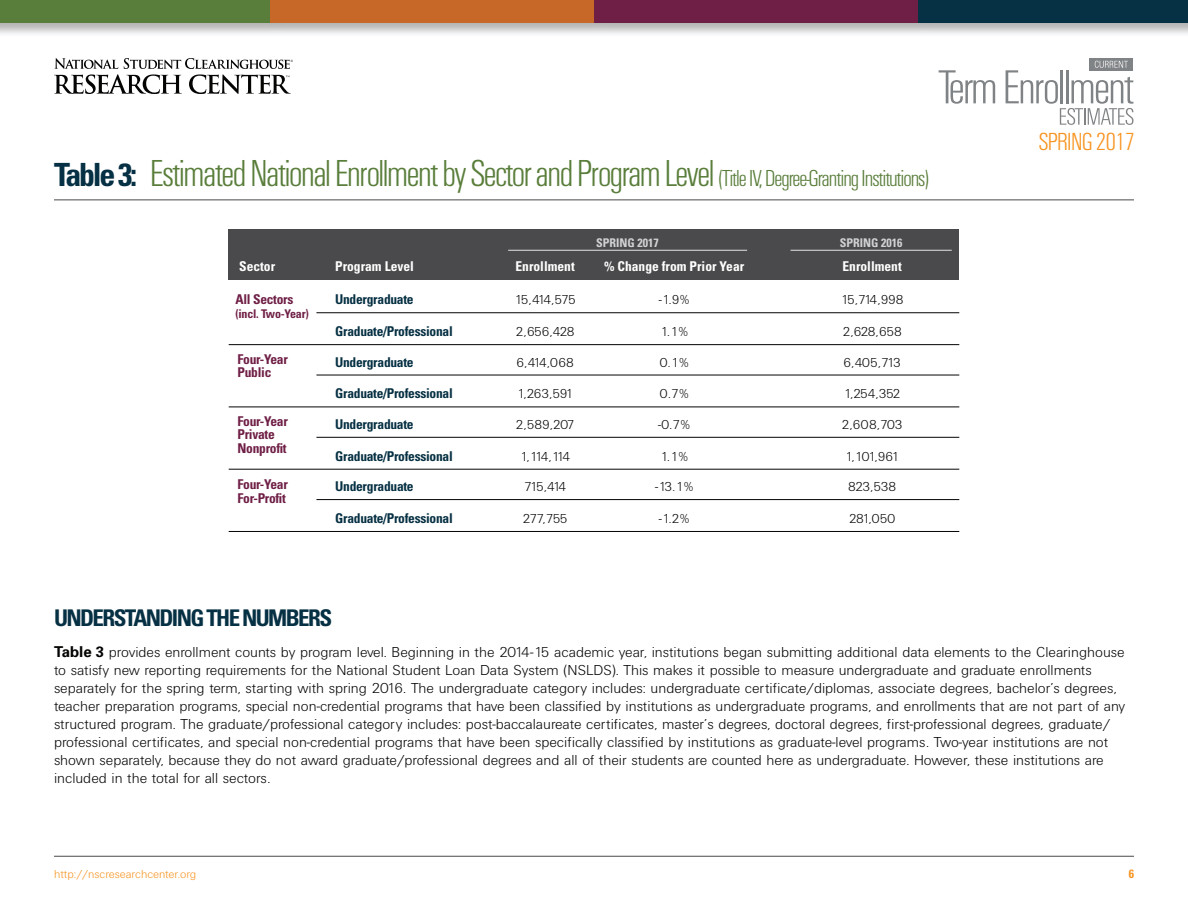
<style>
.page{position:relative;width:1188px;height:918px;background:#fff}
.page>*{position:absolute;margin:0;border:0;box-sizing:border-box;transform-origin:0 0}
.t1{font:39px "Univers Light Cond DTC";letter-spacing:-.07em;color:#597d3a}
.t2{font:25.65px "Univers Light Cond DTC";letter-spacing:-.05em;color:#f79320}
.t3{font:700 condensed 22.95px "Univers";letter-spacing:-.07em;color:#063043}
.t4{font:15px/18px "Univers Light DTC";color:#040503}
.t5{font:13.5px "Univers Light DTC";letter-spacing:-.1em;color:#040503}
.t6{font:700 condensed 13.5px "Univers";letter-spacing:-.02em;color:#063043}
.t7{font:700 condensed 13.5px/13.5px "Univers";letter-spacing:-.02em;color:#6f1f46}
.t8{font:700 condensed 13.5px "Univers";color:#fff}
.t9{font:12px "Univers Light DTC";color:#f79320}
.t10{font:700 condensed 12px "Univers";color:#d1d2d3}
.t11{font:700 condensed 12px "Univers";letter-spacing:-.02em;color:#6f1f46}
.t12{font:700 condensed 12px "Univers";color:#f79320}
.s1{font-family:"Univers";font-weight:700;font-stretch:condensed;font-size:31.95px;color:#063043}
.s2{font-size:24px}
.s3{font-family:"Univers";font-weight:700}
</style>
<div class="page">
<hr style="left:54px;top:856px;width:1080px;height:1px;background:#4a4a4c">
<svg style="left:54px;top:58px;width:239px;height:36px"></svg>
<div style="left:0;top:0;width:270px;height:23px;background:#597d3a"></div>
<div style="left:270px;top:0;width:324px;height:23px;background:#c76728"></div>
<div style="left:594px;top:0;width:324px;height:23px;background:#6f1f46"></div>
<div style="left:918px;top:0;width:270px;height:23px;background:#063043"></div>
<hr style="left:54px;top:200px;width:1080px;height:1px;background:#4a4a4c">
<svg style="left:939px;top:70px;width:56px;height:34px"></svg>
<svg style="left:1089px;top:58px;width:44px;height:3px"></svg>
<svg style="left:1006px;top:61px;width:127px;height:64px"></svg>
<div style="left:229px;top:229px;width:730px;height:51px;background:#4a4a4c"></div>
<hr style="left:316px;top:312px;width:643px;height:1px;background:#040503">
<hr style="left:229px;top:344px;width:730px;height:1px;background:#040503">
<hr style="left:316px;top:375px;width:643px;height:1px;background:#040503">
<hr style="left:229px;top:407px;width:730px;height:1px;background:#040503">
<hr style="left:316px;top:437px;width:643px;height:1px;background:#040503">
<hr style="left:229px;top:469px;width:730px;height:1px;background:#040503">
<hr style="left:316px;top:499px;width:643px;height:1px;background:#040503">
<hr style="left:229px;top:531px;width:730px;height:1px;background:#040503">
<hr style="left:508px;top:250px;width:239px;height:1px;background:#d1d2d3">
<hr style="left:791px;top:250px;width:161px;height:1px;background:#d1d2d3">
<h1 class="t1" style="left:54px;top:153px;width:877px"><span class="s1">Table 3:</span> Estimated National Enrollment by Sector and Program Level <span class="s2">(Title IV, Degree-Granting Institutions)</span></h1>
<p class="t10" style="left:596px;top:235px;width:64px">SPRING 2017</p>
<p class="t10" style="left:840px;top:235px;width:64px">SPRING 2016</p>
<p class="t8" style="left:239px;top:258px;width:38px">Sector</p>
<p class="t8" style="left:335px;top:258px;width:80px">Program Level</p>
<p class="t8" style="left:516px;top:258px;width:61px">Enrollment</p>
<p class="t8" style="left:604px;top:258px;width:142px">% Change from Prior Year</p>
<p class="t8" style="left:843px;top:258px;width:61px">Enrollment</p>
<p class="t6" style="left:335px;top:291px;width:80px">Undergraduate</p>
<p class="t5" style="left:514px;top:293px;width:63px">15,414,575</p>
<p class="t5" style="left:659px;top:293px;width:32px">-1.9%</p>
<p class="t5" style="left:840px;top:293px;width:65px">15,714,998</p>
<p class="t6" style="left:335px;top:323px;width:119px">Graduate/Professional</p>
<p class="t5" style="left:516px;top:324px;width:61px">2,656,428</p>
<p class="t5" style="left:660px;top:324px;width:29px">1.1%</p>
<p class="t5" style="left:842px;top:324px;width:61px">2,628,658</p>
<p class="t6" style="left:335px;top:353px;width:80px">Undergraduate</p>
<p class="t5" style="left:516px;top:355px;width:59px">6,414,068</p>
<p class="t5" style="left:660px;top:355px;width:31px">0.1%</p>
<p class="t5" style="left:843px;top:355px;width:59px">6,405,713</p>
<p class="t6" style="left:335px;top:385px;width:119px">Graduate/Professional</p>
<p class="t5" style="left:517px;top:387px;width:58px">1,263,591</p>
<p class="t5" style="left:660px;top:387px;width:31px">0.7%</p>
<p class="t5" style="left:843px;top:387px;width:59px">1,254,352</p>
<p class="t6" style="left:335px;top:416px;width:80px">Undergraduate</p>
<p class="t5" style="left:515px;top:417px;width:61px">2,589,207</p>
<p class="t5" style="left:658px;top:417px;width:34px">-0.7%</p>
<p class="t5" style="left:841px;top:417px;width:63px">2,608,703</p>
<p class="t6" style="left:335px;top:448px;width:119px">Graduate/Professional</p>
<p class="t5" style="left:520px;top:449px;width:52px">1,114,114</p>
<p class="t5" style="left:660px;top:449px;width:29px">1.1%</p>
<p class="t5" style="left:845px;top:449px;width:56px">1,101,961</p>
<p class="t6" style="left:335px;top:478px;width:80px">Undergraduate</p>
<p class="t5" style="left:524px;top:479px;width:44px">715,414</p>
<p class="t5" style="left:655px;top:479px;width:40px">-13.1%</p>
<p class="t5" style="left:848px;top:479px;width:50px">823,538</p>
<p class="t6" style="left:335px;top:510px;width:119px">Graduate/Professional</p>
<p class="t5" style="left:523px;top:511px;width:47px">277,755</p>
<p class="t5" style="left:659px;top:511px;width:32px">-1.2%</p>
<p class="t5" style="left:849px;top:511px;width:48px">281,050</p>
<p class="t7" style="left:235px;top:292px;width:60px">All Sectors</p>
<p class="t11" style="left:235px;top:306px;width:75px">(incl. Two-Year)</p>
<p class="t7" style="left:238px;top:352px;width:52px">Four-Year<br>Public</p>
<p class="t7" style="left:238px;top:414px;width:52px">Four-Year<br>Private<br>Nonprofit</p>
<p class="t7" style="left:238px;top:477px;width:52px">Four-Year<br>For-Profit</p>
<h2 class="t2" style="left:1038px;top:128px;width:98px">SPRING 2017</h2>
<h3 class="t3" style="left:54px;top:604px;width:280px">UNDERSTANDING THE NUMBERS</h3>
<p class="t4" style="left:54px;top:643px;width:1073px"><span class="s3">Table 3</span> provides enrollment counts by program level. Beginning in the 2014-15 academic year, institutions began submitting additional data elements to the Clearinghouse to satisfy new reporting requirements for the National Student Loan Data System (NSLDS). This makes it possible to measure undergraduate and graduate enrollments separately for the spring term, starting with spring 2016. The undergraduate category includes: undergraduate certificate/diplomas, associate degrees, bachelor’s degrees, teacher preparation programs, special non-credential programs that have been classified by institutions as undergraduate programs, and enrollments that are not part of any structured program. The graduate/professional category includes: post-baccalaureate certificates, master’s degrees, doctoral degrees, first-professional degrees, graduate/ professional certificates, and special non-credential programs that have been specifically classified by institutions as graduate-level programs. Two-year institutions are not shown separately, because they do not award graduate/professional degrees and all of their students are counted here as undergraduate. However, these institutions are included in the total for all sectors.</p>
<p class="t9" style="left:54px;top:868px;width:144px">http://nscresearchcenter.org</p>
<p class="t12" style="left:1129px;top:866px;width:7px">6</p>
</div>
